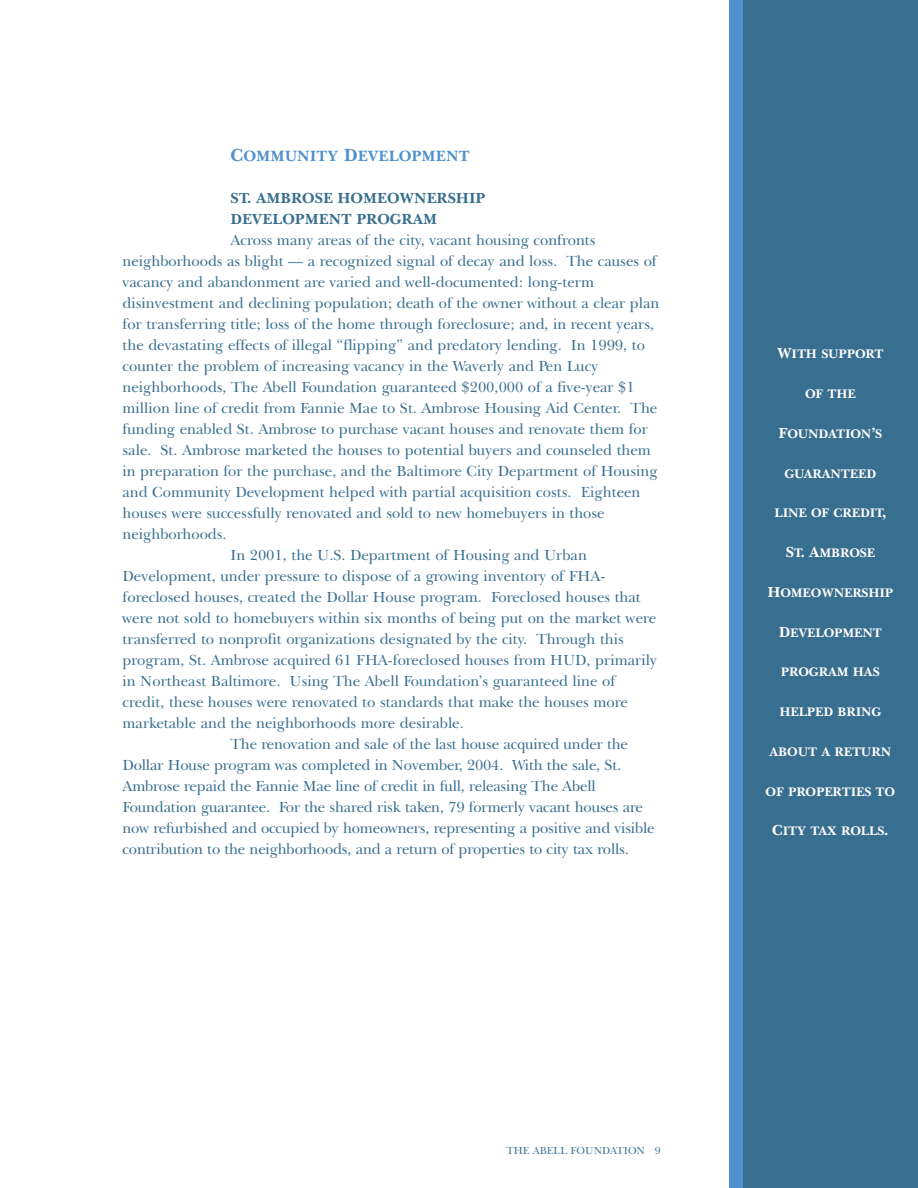
<style>
.page{position:relative;width:918px;height:1188px;background:#fff}
.page>*{position:absolute;margin:0;border:0;box-sizing:border-box;transform-origin:0 0}
.t1{font:700 15.3px "New Baskerville IT Cby BT";color:#5090cc}
.t2{font:15px "New Baskerville IT Cby BT";color:#386e8f}
.t3{font:700 15px/21px "New Baskerville IT Cby BT";color:#386e8f}
.t4{font:700 12.75px "New Baskerville IT Cby BT";letter-spacing:-.015em;color:#fff}
.t5{font:10.5px "New Baskerville IT Cby BT";color:#386e8f}
.s1{font-size:18px}
.s2{font-size:15px}
</style>
<div class="page">
<div style="left:743px;top:0;width:175px;height:1188px;background:#386e8f"></div>
<div style="left:729px;top:0;width:14px;height:1188px;background:#5090cc"></div>
<p class="t1" style="left:231px;top:150px;width:241px"><span class="s1">C</span>OMMUNITY <span class="s1">D</span>EVELOPMENT</p>
<p class="t3" style="left:231px;top:189px;width:256px">ST. AMBROSE HOMEOWNERSHIP<br>DEVELOPMENT PROGRAM</p>
<p class="t2" style="left:231px;top:234px;width:367px">Across many areas of the city, vacant housing confronts</p>
<p class="t2" style="left:123px;top:255px;width:536px">neighborhoods as blight — a recognized signal of decay and loss. The causes of</p>
<p class="t2" style="left:123px;top:276px;width:473px">vacancy and abandonment are varied and well-documented: long-term</p>
<p class="t2" style="left:123px;top:297px;width:538px">disinvestment and declining population; death of the owner without a clear plan</p>
<p class="t2" style="left:123px;top:318px;width:533px">for transferring title; loss of the home through foreclosure; and, in recent years,</p>
<p class="t2" style="left:123px;top:339px;width:524px">the devastating effects of illegal “flipping” and predatory lending. In 1999, to</p>
<p class="t2" style="left:123px;top:360px;width:477px">counter the problem of increasing vacancy in the Waverly and Pen Lucy</p>
<p class="t2" style="left:123px;top:381px;width:514px">neighborhoods, The Abell Foundation guaranteed $200,000 of a five-year $1</p>
<p class="t2" style="left:123px;top:402px;width:536px">million line of credit from Fannie Mae to St. Ambrose Housing Aid Center. The</p>
<p class="t2" style="left:123px;top:423px;width:527px">funding enabled St. Ambrose to purchase vacant houses and renovate them for</p>
<p class="t2" style="left:123px;top:444px;width:530px">sale. St. Ambrose marketed the houses to potential buyers and counseled them</p>
<p class="t2" style="left:123px;top:465px;width:537px">in preparation for the purchase, and the Baltimore City Department of Housing</p>
<p class="t2" style="left:123px;top:486px;width:519px">and Community Development helped with partial acquisition costs. Eighteen</p>
<p class="t2" style="left:123px;top:507px;width:484px">houses were successfully renovated and sold to new homebuyers in those</p>
<p class="t2" style="left:123px;top:528px;width:106px">neighborhoods.</p>
<p class="t2" style="left:231px;top:549px;width:358px">In 2001, the U.S. Department of Housing and Urban</p>
<p class="t2" style="left:123px;top:570px;width:484px">Development, under pressure to dispose of a growing inventory of FHA-</p>
<p class="t2" style="left:123px;top:591px;width:520px">foreclosed houses, created the Dollar House program. Foreclosed houses that</p>
<p class="t2" style="left:123px;top:612px;width:535px">were not sold to homebuyers within six months of being put on the market were</p>
<p class="t2" style="left:123px;top:633px;width:503px">transferred to nonprofit organizations designated by the city. Through this</p>
<p class="t2" style="left:123px;top:654px;width:536px">program, St. Ambrose acquired 61 FHA-foreclosed houses from HUD, primarily</p>
<p class="t2" style="left:123px;top:675px;width:494px">in Northeast Baltimore. Using The Abell Foundation’s guaranteed line of</p>
<p class="t2" style="left:123px;top:696px;width:507px">credit, these houses were renovated to standards that make the houses more</p>
<p class="t2" style="left:123px;top:717px;width:343px">marketable and the neighborhoods more desirable.</p>
<p class="t2" style="left:231px;top:738px;width:399px">The renovation and sale of the last house acquired under the</p>
<p class="t2" style="left:123px;top:759px;width:500px">Dollar House program was completed in November, 2004. With the sale, St.</p>
<p class="t2" style="left:123px;top:780px;width:475px">Ambrose repaid the Fannie Mae line of credit in full, releasing The Abell</p>
<p class="t2" style="left:123px;top:801px;width:522px">Foundation guarantee. For the shared risk taken, 79 formerly vacant houses are</p>
<p class="t2" style="left:123px;top:822px;width:534px">now refurbished and occupied by homeowners, representing a positive and visible</p>
<p class="t2" style="left:123px;top:843px;width:508px">contribution to the neighborhoods, and a return of properties to city tax rolls.</p>
<p class="t4" style="left:777px;top:349px;width:108px"><span class="s2">W</span>ITH SUPPORT</p>
<p class="t4" style="left:805px;top:389px;width:52px">OF THE</p>
<p class="t4" style="left:779px;top:429px;width:105px"><span class="s2">F</span>OUNDATION<span class="s2">’</span>S</p>
<p class="t4" style="left:785px;top:469px;width:93px">GUARANTEED</p>
<p class="t4" style="left:774px;top:508px;width:113px">LINE OF CREDIT<span class="s2">,</span></p>
<p class="t4" style="left:786px;top:548px;width:91px"><span class="s2">S</span>T<span class="s2">. A</span>MBROSE</p>
<p class="t4" style="left:767px;top:588px;width:127px"><span class="s2">H</span>OMEOWNERSHIP</p>
<p class="t4" style="left:779px;top:628px;width:105px"><span class="s2">D</span>EVELOPMENT</p>
<p class="t4" style="left:781px;top:667px;width:100px">PROGRAM HAS</p>
<p class="t4" style="left:779px;top:707px;width:103px">HELPED BRING</p>
<p class="t4" style="left:770px;top:747px;width:123px">ABOUT A RETURN</p>
<p class="t4" style="left:766px;top:787px;width:131px">OF PROPERTIES TO</p>
<p class="t4" style="left:772px;top:826px;width:118px"><span class="s2">C</span>ITY TAX ROLLS<span class="s2">.</span></p>
<p class="t5" style="left:507px;top:1147px;width:155px">THE ABELL FOUNDATION 9</p>
</div>
